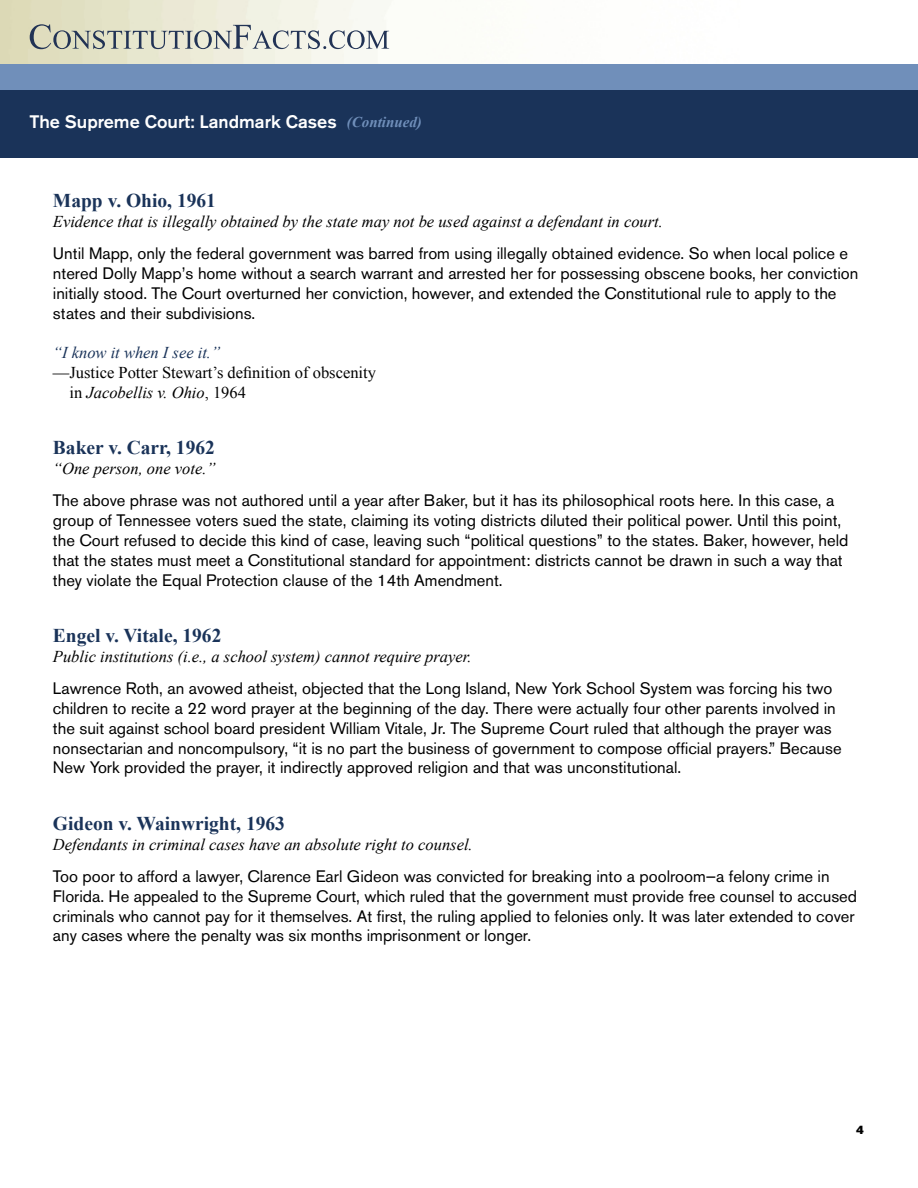
<style>
.page{position:relative;width:918px;height:1188px;background:#fff}
.page>*{position:absolute;margin:0;border:0;box-sizing:border-box;transform-origin:0 0}
.t1{font:700 19.5px "Times New Roman";color:#1a3359}
.t2{font:500 18px "Akzidenz Grotesk BE";color:#fff}
.t3{font:16.5px/19.8px "Akzidenz Grotesk BE";color:#000}
.t4{font:italic 16.5px "Times New Roman";color:#000}
.t5{font:16.5px/19.8px "Times New Roman";color:#000}
.t6{font:italic 16.5px "Times New Roman";color:#1a3359}
.t7{font:12px "Akzidenz Grotesk BE Super";color:#000}
.s1{font-family:"Times New Roman";font-weight:700;font-style:italic;font-size:15px;color:#708fba}
.s2{font-style:italic}
</style>
<div class="page">
<div style="left:0;top:85px;width:918px;height:73px;background:#1a3359"></div>
<div style="left:0;top:64px;width:918px;height:26px;background:#708fba"></div>
<svg style="left:30px;top:24px;width:359px;height:25px"></svg>
<p class="t2" style="left:30px;top:110px;width:394px">The Supreme Court: Landmark Cases <span class="s1">(Continued)</span></p>
<p class="t1" style="left:53px;top:189px;width:165px">Mapp v. Ohio, 1961</p>
<p class="t4" style="left:53px;top:212px;width:612px">Evidence that is illegally obtained by the state may not be used against a defendant in court.</p>
<p class="t3" style="left:53px;top:244px;width:807px">Until Mapp, only the federal government was barred from using illegally obtained evidence. So when local police e ntered Dolly Mapp’s home without a search warrant and arrested her for possessing obscene books, her conviction initially stood. The Court overturned her conviction, however, and extended the Constitutional rule to apply to the states and their subdivisions.</p>
<p class="t6" style="left:53px;top:343px;width:169px">“I know it when I see it.”</p>
<p class="t5" style="left:69px;top:362px;width:308px;text-indent:-16px">—Justice Potter Stewart’s definition of obscenity in <span class="s2">Jacobellis v. Ohio</span>, 1964</p>
<p class="t1" style="left:53px;top:436px;width:163px">Baker v. Carr, 1962</p>
<p class="t4" style="left:53px;top:459px;width:164px">“One person, one vote.”</p>
<p class="t3" style="left:53px;top:491px;width:797px">The above phrase was not authored until a year after Baker, but it has its philosophical roots here. In this case, a group of Tennessee voters sued the state, claiming its voting districts diluted their political power. Until this point, the Court refused to decide this kind of case, leaving such “political questions” to the states. Baker, however, held that the states must meet a Constitutional standard for appointment: districts cannot be drawn in such a way that they violate the Equal Protection clause of the 14th Amendment.</p>
<p class="t1" style="left:53px;top:624px;width:170px">Engel v. Vitale, 1962</p>
<p class="t4" style="left:53px;top:647px;width:420px">Public institutions (i.e., a school system) cannot require prayer.</p>
<p class="t3" style="left:53px;top:679px;width:790px">Lawrence Roth, an avowed atheist, objected that the Long Island, New York School System was forcing his two children to recite a 22 word prayer at the beginning of the day. There were actually four other parents involved in the suit against school board president William Vitale, Jr. The Supreme Court ruled that although the prayer was nonsectarian and noncompulsory, “it is no part the business of government to compose official prayers.” Because New York provided the prayer, it indirectly approved religion and that was unconstitutional.</p>
<p class="t1" style="left:53px;top:812px;width:234px">Gideon v. Wainwright, 1963</p>
<p class="t4" style="left:53px;top:835px;width:421px">Defendants in criminal cases have an absolute right to counsel.</p>
<p class="t3" style="left:53px;top:866px;width:806px">Too poor to afford a lawyer, Clarence Earl Gideon was convicted for breaking into a poolroom—a felony crime in Florida. He appealed to the Supreme Court, which ruled that the government must provide free counsel to accused criminals who cannot pay for it themselves. At first, the ruling applied to felonies only. It was later extended to cover any cases where the penalty was six months imprisonment or longer.</p>
<p class="t7" style="left:856px;top:1123px;width:9px">4</p>
</div>
